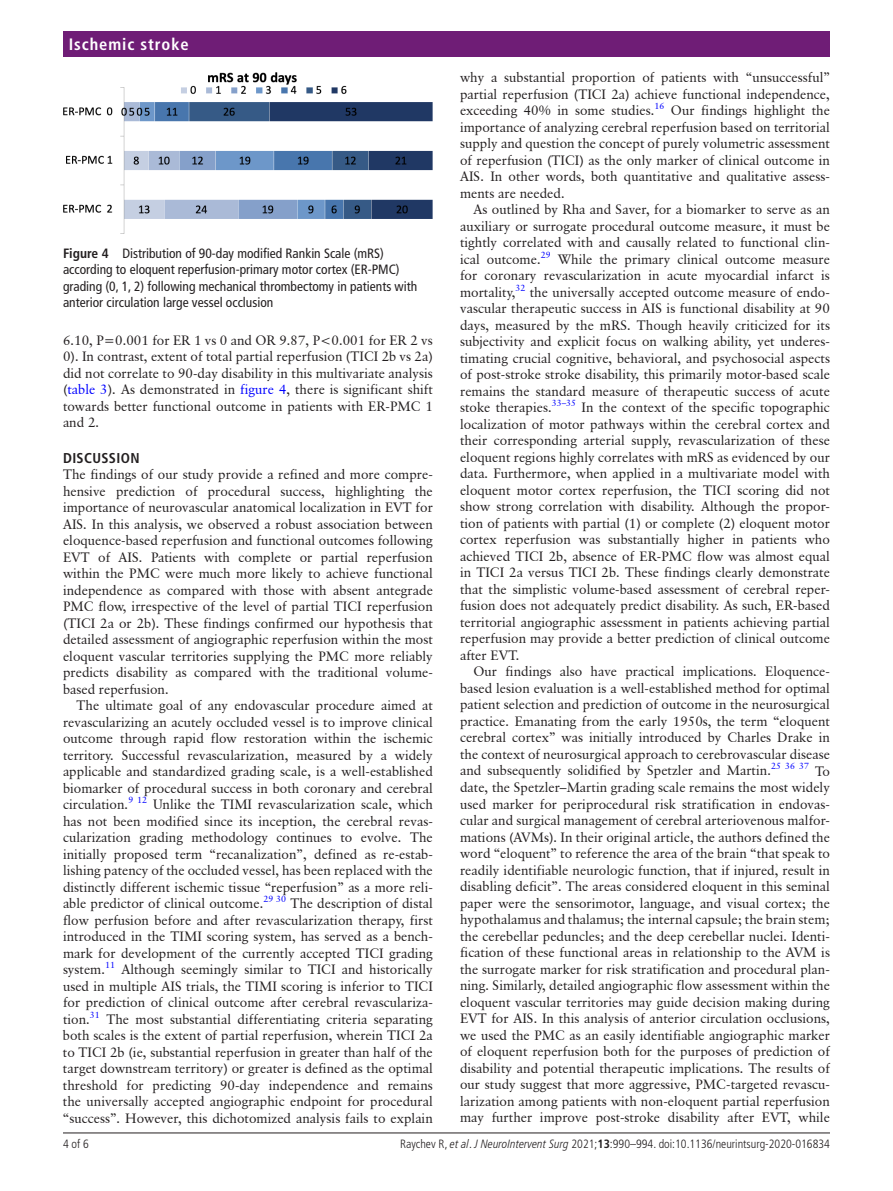
<style>
.page{position:relative;width:893px;height:1191px;background:#fff}
.page>*{position:absolute;margin:0;border:0;box-sizing:border-box;transform-origin:0 0}
.t1{font:700 condensed 16.5px "Frutiger LT Pro";letter-spacing:.055em;color:#fff}
.t2{font:700 condensed 14.25px "Frutiger LT Pro";letter-spacing:.025em;color:#231f20}
.t3{font:13.5px/16.5px "Classical Garamond BT";color:#231f20;text-align:justify}
.t4{font:condensed 13.5px/16.5px "Frutiger LT Pro";color:#231f20}
.t5{font:300 condensed 12px "Frutiger LT Pro";color:#231f20}
.s1{font-weight:700}
.s2{color:#00f}
.s3{font-style:italic}
</style>
<div class="page">
<hr style="left:63px;top:1132px;width:767px;height:1px;background:#231f20">
<div style="left:63px;top:31px;width:767px;height:25px;background:#6f1d76"></div>
<img style="left:63px;top:72px;width:370px;height:162px">
<p class="t1" style="left:69px;top:34px;width:121px">Ischemic stroke</p>
<p class="t4" style="left:63px;top:245px;width:356px"><span class="s1">Figure 4</span> Distribution of 90-day modified Rankin Scale (mRS) according to eloquent reperfusion-primary motor cortex (ER-PMC) grading (0, 1, 2) following mechanical thrombectomy in patients with anterior circulation large vessel occlusion</p>
<p class="t3" style="left:63px;top:331px;width:371px">6.10, P=0.001 for ER 1 vs 0 and OR 9.87, P&lt;0.001 for ER 2 vs 0). In contrast, extent of total partial reperfusion (TICI 2b vs 2a) did not correlate to 90-day disability in this multivariate analysis (<span class="s2">table 3</span>). As demonstrated in <span class="s2">figure 4</span>, there is significant shift towards better functional outcome in patients with ER-PMC 1 and 2.</p>
<p class="t2" style="left:63px;top:449px;width:78px">DISCUSSION</p>
<p class="t3" style="left:63px;top:466px;width:371px">The findings of our study provide a refined and more compre&shy;hensive prediction of procedural success, highlighting the importance of neurovascular anatomical localization in EVT for AIS. In this analysis, we observed a robust association between eloquence-based reperfusion and functional outcomes following EVT of AIS. Patients with complete or partial reperfusion within the PMC were much more likely to achieve functional independence as compared with those with absent antegrade PMC flow, irrespective of the level of partial TICI reperfusion (TICI 2a or 2b). These findings confirmed our hypothesis that detailed assessment of angiographic reperfusion within the most eloquent vascular territories supplying the PMC more reliably predicts disability as compared with the traditional volume&shy;based reperfusion.</p>
<p class="t3" style="left:63px;top:697px;width:371px;text-indent:14px">The ultimate goal of any endovascular procedure aimed at revascularizing an acutely occluded vessel is to improve clinical outcome through rapid flow restoration within the ischemic territory. Successful revascularization, measured by a widely applicable and standardized grading scale, is a well-established biomarker of procedural success in both coronary and cerebral circulation.<sup>9</sup> <sup>12</sup> Unlike the TIMI revascularization scale, which has not been modified since its inception, the cerebral revas&shy;cularization grading methodology continues to evolve. The initially proposed term “recanalization”, defined as re-estab&shy;lishing patency of the occluded vessel, has been replaced with the distinctly different ischemic tissue “reperfusion” as a more reli&shy;able predictor of clinical outcome.<sup>29</sup> <sup>30</sup> The description of distal flow perfusion before and after revascularization therapy, first introduced in the TIMI scoring system, has served as a bench&shy;mark for development of the currently accepted TICI grading system.<sup>11</sup></p>
<p class="t3" style="left:63px;top:961px;width:371px;text-indent:58px">Although seemingly similar to TICI and historically used in multiple AIS trials, the TIMI scoring is inferior to TICI for prediction of clinical outcome after cerebral revasculariza&shy;tion.<sup>31</sup></p>
<p class="t3" style="left:63px;top:1010px;width:371px;text-indent:43px">The most substantial differentiating criteria separating both scales is the extent of partial reperfusion, wherein TICI 2a to TICI 2b (ie, substantial reperfusion in greater than half of the target downstream territory) or greater is defined as the optimal threshold for predicting 90-day independence and remains the universally accepted angiographic endpoint for procedural “success”. However, this dichotomized analysis fails to explain</p>
<p class="t3" style="left:460px;top:69px;width:371px">why a substantial proportion of patients with “unsuccessful” partial reperfusion (TICI 2a) achieve functional independence, exceeding 40% in some studies.<sup>16</sup> Our findings highlight the importance of analyzing cerebral reperfusion based on territorial supply and question the concept of purely volumetric assessment of reperfusion (TICI) as the only marker of clinical outcome in AIS. In other words, both quantitative and qualitative assess&shy;ments are needed.</p>
<p class="t3" style="left:460px;top:201px;width:371px;text-indent:14px">As outlined by Rha and Saver, for a biomarker to serve as an auxiliary or surrogate procedural outcome measure, it must be tightly correlated with and causally related to functional clin&shy;ical outcome.<sup>29</sup> While the primary clinical outcome measure for coronary revascularization in acute myocardial infarct is mortality,<sup>32</sup> the universally accepted outcome measure of endo&shy;vascular therapeutic success in AIS is functional disability at 90 days, measured by the mRS. Though heavily criticized for its subjectivity and explicit focus on walking ability, yet underes&shy;timating crucial cognitive, behavioral, and psychosocial aspects of post-stroke stroke disability, this primarily motor-based scale remains the standard measure of therapeutic success of acute stoke therapies.<sup>33–35</sup> In the context of the specific topographic localization of motor pathways within the cerebral cortex and their corresponding arterial supply, revascularization of these eloquent regions highly correlates with mRS as evidenced by our data. Furthermore, when applied in a multivariate model with eloquent motor cortex reperfusion, the TICI scoring did not show strong correlation with disability. Although the propor&shy;tion of patients with partial (1) or complete (2) eloquent motor cortex reperfusion was substantially higher in patients who achieved TICI 2b, absence of ER-PMC flow was almost equal in TICI 2a versus TICI 2b. These findings clearly demonstrate that the simplistic volume-based assessment of cerebral reper&shy;fusion does not adequately predict disability. As such, ER-based territorial angiographic assessment in patients achieving partial reperfusion may provide a better prediction of clinical outcome after EVT.</p>
<p class="t3" style="left:460px;top:663px;width:371px;text-indent:14px">Our findings also have practical implications. Eloquence&shy;based lesion evaluation is a well-established method for optimal patient selection and prediction of outcome in the neurosurgical practice. Emanating from the early 1950s, the term “eloquent cerebral cortex” was initially introduced by Charles Drake in the context of neurosurgical approach to cerebrovascular disease and subsequently solidified by Spetzler and Martin.<sup>25</sup> <sup>36</sup> <sup>37</sup> To date, the Spetzler–Martin grading scale remains the most widely used marker for periprocedural risk stratification in endovas&shy;cular and surgical management of cerebral arteriovenous malfor&shy;mations (AVMs). In their original article, the authors defined the word “eloquent” to reference the area of the brain “that speak to readily identifiable neurologic function, that if injured, result in disabling deficit”. The areas considered eloquent in this seminal paper were the sensorimotor, language, and visual cortex; the hypothalamus and thalamus; the internal capsule; the brain stem; the cerebellar peduncles; and the deep cerebellar nuclei. Identi&shy;fication of these functional areas in relationship to the AVM is the surrogate marker for risk stratification and procedural plan&shy;ning. Similarly, detailed angiographic flow assessment within the eloquent vascular territories may guide decision making during EVT for AIS. In this analysis of anterior circulation occlusions, we used the PMC as an easily identifiable angiographic marker of eloquent reperfusion both for the purposes of prediction of disability and potential therapeutic implications. The results of our study suggest that more aggressive, PMC-targeted revascu&shy;larization among patients with non-eloquent partial reperfusion may further improve post-stroke disability after EVT, while</p>
<p class="t5" style="left:63px;top:1136px;width:27px">4 of 6</p>
<p class="t5" style="left:400px;top:1136px;width:431px">Raychev R, <span class="s3">et al</span>. <span class="s3">J NeuroIntervent Surg</span> 2021;<span class="s1">13</span>:990–994. doi:10.1136/neurintsurg-2020-016834</p>
</div>
